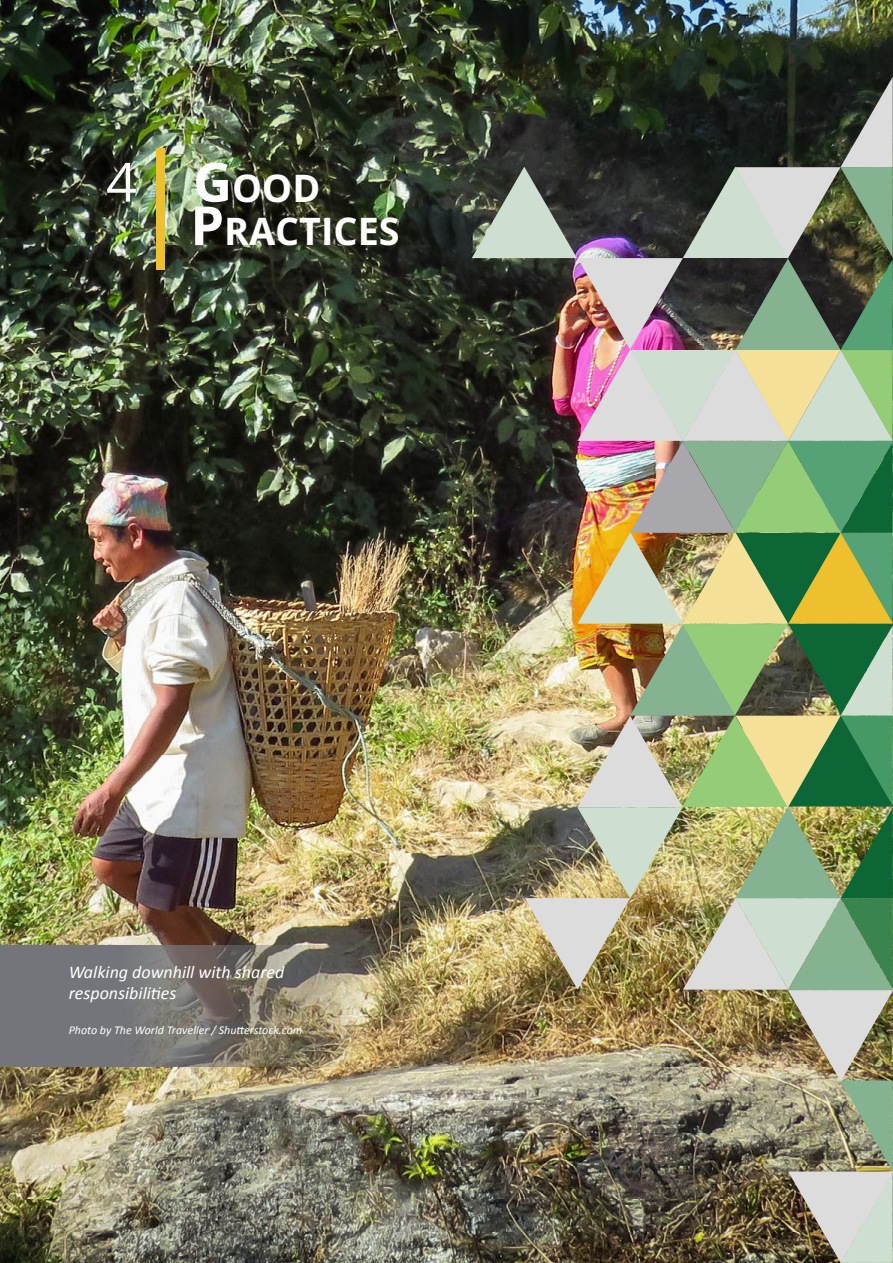
<style>
.page{position:relative;width:893px;height:1263px;background:#fff}
.page>*{position:absolute;margin:0;border:0;box-sizing:border-box;transform-origin:0 0}
.t1{font:700 37.8px/43.5px "Open Sans";color:#fff}
.t2{font:italic 18px/21.6px "Calibri";color:#fff}
.t3{font:italic 12px "Calibri";color:#fff}
.s1{font-weight:400;font-size:54px}
.s2{font-size:54px}
</style>
<div class="page">
<img style="left:0;top:0;width:893px;height:1263px">
<img style="left:472px;top:77px;width:421px;height:1186px">
<div style="left:156px;top:148px;width:9px;height:122px;background:#eec02d"></div>
<svg style="left:0;top:945px;width:372px;height:122px;background:#7e7b73"></svg>
<h1 class="t1" style="left:190px;top:165px;width:211px;text-indent:-84px"><span class="s1">4</span> <span class="s2">G</span>OOD<br><span class="s2">P</span> RACTI CES</h1>
<p class="t2" style="left:69px;top:960px;width:217px">Walking downhill with shared responsibilities</p>
<p class="t3" style="left:69px;top:1022px;width:235px">Photo by The World Traveller / Shutterstock.com</p>
</div>
